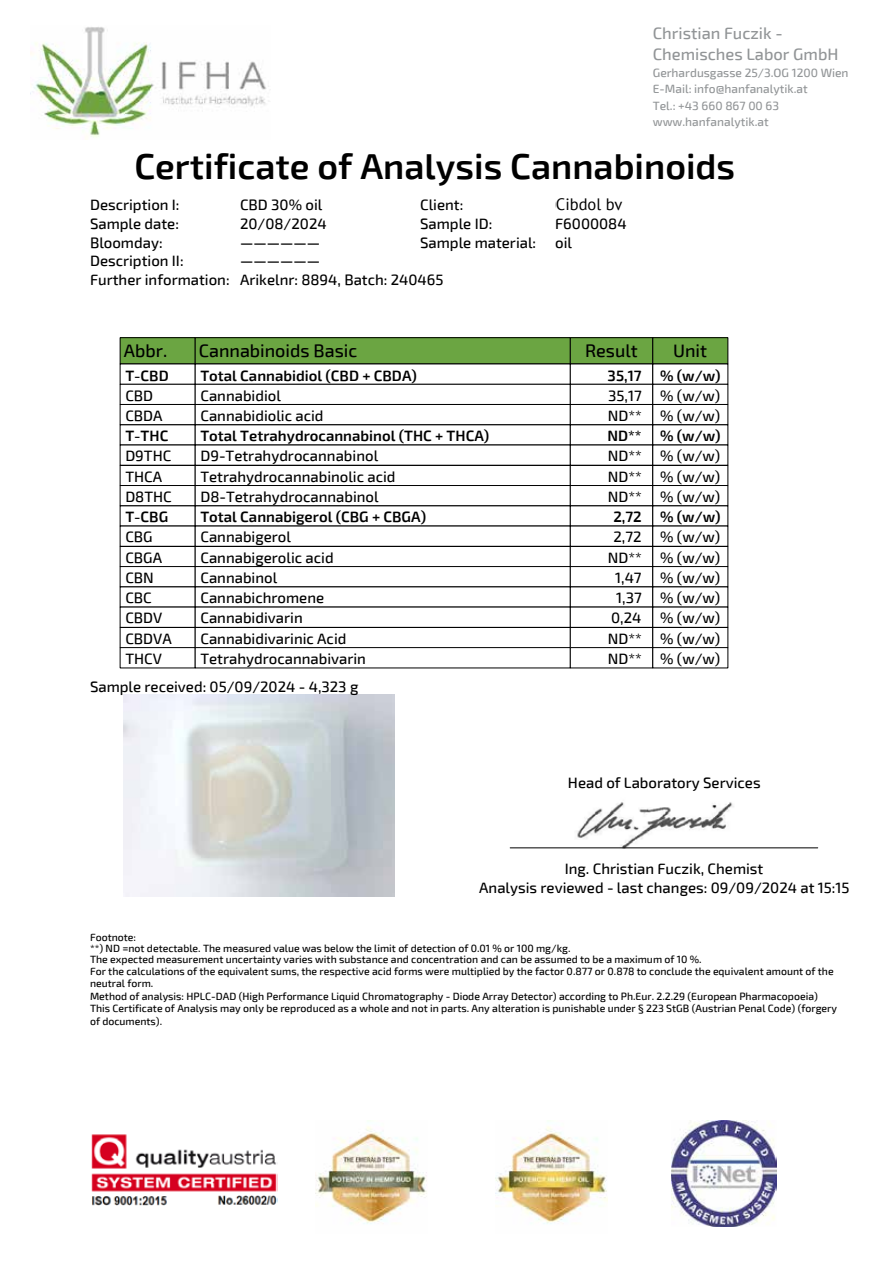
<style>
.page{position:relative;width:893px;height:1263px;background:#fff}
.page>*{position:absolute;margin:0;border:0;box-sizing:border-box;transform-origin:0 0}
.t1{font:600 36px "Exo 2";color:#000}
.t2{font:500 18px "Exo 2";color:#000}
.t3{font:500 16.5px/21px "Exo 2";color:#929597}
.t4{font:16.5px "PT Sans";color:#000}
.t5{font:500 15px/18.8px "Exo 2";color:#000}
.t6{font:600 15px "Exo 2";color:#000}
.t7{font:500 12px/16.5px "Exo 2";color:#929597}
.t8{font:500 10.5px/11.2px "Exo 2";color:#000}
</style>
<div class="page">
<img style="left:30px;top:27px;width:239px;height:111px">
<div style="left:120px;top:338px;width:75px;height:26px;background:#6ba542"></div>
<div style="left:120px;top:338px;width:75px;height:26px;border:1px solid #000"></div>
<div style="left:195px;top:338px;width:375px;height:26px;background:#6ba542"></div>
<div style="left:195px;top:338px;width:375px;height:26px;border:1px solid #000"></div>
<div style="left:570px;top:338px;width:83px;height:26px;background:#6ba542"></div>
<div style="left:570px;top:338px;width:83px;height:26px;border:1px solid #000"></div>
<div style="left:653px;top:338px;width:75px;height:26px;background:#6ba542"></div>
<div style="left:653px;top:338px;width:75px;height:26px;border:1px solid #000"></div>
<div style="left:120px;top:384px;width:75px;height:21px;border:1px solid #000"></div>
<div style="left:195px;top:384px;width:375px;height:21px;border:1px solid #000"></div>
<div style="left:570px;top:384px;width:83px;height:21px;border:1px solid #000"></div>
<div style="left:653px;top:384px;width:75px;height:21px;border:1px solid #000"></div>
<div style="left:120px;top:404px;width:75px;height:21px;border:1px solid #000"></div>
<div style="left:195px;top:404px;width:375px;height:21px;border:1px solid #000"></div>
<div style="left:570px;top:404px;width:83px;height:21px;border:1px solid #000"></div>
<div style="left:653px;top:404px;width:75px;height:21px;border:1px solid #000"></div>
<div style="left:120px;top:465px;width:75px;height:21px;border:1px solid #000"></div>
<div style="left:195px;top:465px;width:375px;height:21px;border:1px solid #000"></div>
<div style="left:570px;top:465px;width:83px;height:21px;border:1px solid #000"></div>
<div style="left:653px;top:465px;width:75px;height:21px;border:1px solid #000"></div>
<div style="left:120px;top:485px;width:75px;height:21px;border:1px solid #000"></div>
<div style="left:195px;top:485px;width:375px;height:21px;border:1px solid #000"></div>
<div style="left:570px;top:485px;width:83px;height:21px;border:1px solid #000"></div>
<div style="left:653px;top:485px;width:75px;height:21px;border:1px solid #000"></div>
<div style="left:120px;top:546px;width:75px;height:21px;border:1px solid #000"></div>
<div style="left:195px;top:546px;width:375px;height:21px;border:1px solid #000"></div>
<div style="left:570px;top:546px;width:83px;height:21px;border:1px solid #000"></div>
<div style="left:653px;top:546px;width:75px;height:21px;border:1px solid #000"></div>
<div style="left:120px;top:566px;width:75px;height:21px;border:1px solid #000"></div>
<div style="left:195px;top:566px;width:375px;height:21px;border:1px solid #000"></div>
<div style="left:570px;top:566px;width:83px;height:21px;border:1px solid #000"></div>
<div style="left:653px;top:566px;width:75px;height:21px;border:1px solid #000"></div>
<div style="left:120px;top:627px;width:75px;height:21px;border:1px solid #000"></div>
<div style="left:195px;top:627px;width:375px;height:21px;border:1px solid #000"></div>
<div style="left:570px;top:627px;width:83px;height:21px;border:1px solid #000"></div>
<div style="left:653px;top:627px;width:75px;height:21px;border:1px solid #000"></div>
<div style="left:120px;top:647px;width:75px;height:21px;border:1px solid #000"></div>
<div style="left:195px;top:647px;width:375px;height:21px;border:1px solid #000"></div>
<div style="left:570px;top:647px;width:83px;height:21px;border:1px solid #000"></div>
<div style="left:653px;top:647px;width:75px;height:21px;border:1px solid #000"></div>
<img style="left:570px;top:802px;width:170px;height:47px">
<hr style="left:510px;top:847px;width:308px;height:1px;background:#000">
<img style="left:91px;top:1134px;width:187px;height:72px">
<img style="left:315px;top:1126px;width:112px;height:98px">
<img style="left:495px;top:1126px;width:113px;height:98px">
<img style="left:671px;top:1121px;width:106px;height:105px">
<p class="t3" style="left:653px;top:23px;width:187px">Christian Fuczik -<br>Chemisches Labor GmbH</p>
<p class="t7" style="left:653px;top:64px;width:197px">Gerhardusgasse 25/3.OG 1200 Wien<br>E-Mail: info@hanfanalytik.at<br>Tel.: +43 660 867 00 63 www.hanfanalytik.at</p>
<h1 class="t1" style="left:134px;top:145px;width:602px">Certificate of Analysis Cannabinoids</h1>
<p class="t5" style="left:90px;top:196px;width:91px">Description I:</p>
<p class="t5" style="left:240px;top:196px;width:84px">CBD 30% oil</p>
<p class="t5" style="left:420px;top:196px;width:45px">Client:</p>
<p class="t5" style="left:90px;top:215px;width:90px">Sample date:</p>
<p class="t5" style="left:240px;top:215px;width:88px">20/08/2024</p>
<p class="t5" style="left:420px;top:215px;width:74px">Sample ID:</p>
<p class="t5" style="left:555px;top:215px;width:73px">F6000084</p>
<p class="t5" style="left:90px;top:233px;width:74px">Bloomday:</p>
<p class="t5" style="left:240px;top:233px;width:81px">——————</p>
<p class="t5" style="left:420px;top:233px;width:118px">Sample material:</p>
<p class="t5" style="left:555px;top:233px;width:18px">oil</p>
<p class="t5" style="left:90px;top:252px;width:95px">Description II:</p>
<p class="t4" style="left:556px;top:194px;width:68px">Cibdol bv</p>
<p class="t5" style="left:90px;top:252px;width:355px;text-indent:150px">——————<br>Further information: Arikelnr: 8894, Batch: 240465</p>
<p class="t2" style="left:124px;top:340px;width:45px">Abbr.</p>
<p class="t2" style="left:199px;top:340px;width:160px">Cannabinoids Basic</p>
<p class="t2" style="left:585px;top:340px;width:54px">Result</p>
<p class="t2" style="left:673px;top:340px;width:36px">Unit</p>
<p class="t6" style="left:125px;top:366px;width:45px">T-CBD</p>
<p class="t6" style="left:200px;top:366px;width:218px">Total Cannabidiol (CBD + CBDA)</p>
<p class="t6" style="left:608px;top:366px;width:115px">35,17 % (w/w)</p>
<p class="t5" style="left:125px;top:386px;width:29px">CBD</p>
<p class="t5" style="left:200px;top:386px;width:82px">Cannabidiol</p>
<p class="t5" style="left:608px;top:386px;width:114px">35,17 % (w/w)</p>
<p class="t5" style="left:125px;top:406px;width:39px">CBDA</p>
<p class="t5" style="left:200px;top:406px;width:125px">Cannabidiolic acid</p>
<p class="t5" style="left:608px;top:406px;width:114px">ND** % (w/w)</p>
<p class="t6" style="left:125px;top:427px;width:45px">T-THC</p>
<p class="t6" style="left:200px;top:427px;width:290px">Total Tetrahydrocannabinol (THC + THCA)</p>
<p class="t6" style="left:607px;top:427px;width:115px">ND** % (w/w)</p>
<p class="t5" style="left:125px;top:447px;width:47px">D9THC</p>
<p class="t5" style="left:200px;top:447px;width:179px">D9-Tetrahydrocannabinol</p>
<p class="t5" style="left:608px;top:447px;width:114px">ND** % (w/w)</p>
<p class="t5" style="left:125px;top:467px;width:38px">THCA</p>
<p class="t5" style="left:200px;top:467px;width:197px">Tetrahydrocannabinolic acid</p>
<p class="t5" style="left:608px;top:467px;width:114px">ND** % (w/w)</p>
<p class="t5" style="left:125px;top:488px;width:48px">D8THC</p>
<p class="t5" style="left:200px;top:488px;width:180px">D8-Tetrahydrocannabinol</p>
<p class="t5" style="left:608px;top:488px;width:114px">ND** % (w/w)</p>
<p class="t6" style="left:125px;top:508px;width:44px">T-CBG</p>
<p class="t6" style="left:200px;top:508px;width:227px">Total Cannabigerol (CBG + CBGA)</p>
<p class="t6" style="left:613px;top:508px;width:109px">2,72 % (w/w)</p>
<p class="t5" style="left:125px;top:528px;width:29px">CBG</p>
<p class="t5" style="left:200px;top:528px;width:92px">Cannabigerol</p>
<p class="t5" style="left:613px;top:528px;width:108px">2,72 % (w/w)</p>
<p class="t5" style="left:125px;top:548px;width:38px">CBGA</p>
<p class="t5" style="left:200px;top:548px;width:135px">Cannabigerolic acid</p>
<p class="t5" style="left:608px;top:548px;width:114px">ND** % (w/w)</p>
<p class="t5" style="left:125px;top:569px;width:30px">CBN</p>
<p class="t5" style="left:200px;top:569px;width:78px">Cannabinol</p>
<p class="t5" style="left:615px;top:569px;width:107px">1,47 % (w/w)</p>
<p class="t5" style="left:125px;top:589px;width:28px">CBC</p>
<p class="t5" style="left:200px;top:589px;width:125px">Cannabichromene</p>
<p class="t5" style="left:616px;top:589px;width:106px">1,37 % (w/w)</p>
<p class="t5" style="left:125px;top:609px;width:39px">CBDV</p>
<p class="t5" style="left:200px;top:609px;width:104px">Cannabidivarin</p>
<p class="t5" style="left:611px;top:609px;width:111px">0,24 % (w/w)</p>
<p class="t5" style="left:125px;top:629px;width:48px">CBDVA</p>
<p class="t5" style="left:200px;top:629px;width:147px">Cannabidivarinic Acid</p>
<p class="t5" style="left:608px;top:629px;width:114px">ND** % (w/w)</p>
<p class="t5" style="left:125px;top:650px;width:38px">THCV</p>
<p class="t5" style="left:200px;top:650px;width:167px">Tetrahydrocannabivarin</p>
<p class="t5" style="left:608px;top:650px;width:114px">ND** % (w/w)</p>
<p class="t5" style="left:90px;top:677px;width:270px">Sample received: 05/09/2024 - 4,323 g</p>
<p class="t5" style="left:568px;top:773px;width:194px">Head of Laboratory Services</p>
<p class="t5" style="left:479px;top:860px;width:372px;text-align:center">Ing. Christian Fuczik, Chemist<br>Analysis reviewed - last changes: 09/09/2024 at 15:15</p>
<p class="t8" style="left:90px;top:932px;width:745px">Footnote:<br>**) ND =not detectable. The measured value was below the limit of detection of 0.01 % or 100 mg/kg.<br>The expected measurement uncertainty varies with substance and concentration and can be assumed to be a maximum of 10 %.<br>For the calculations of the equivalent sums, the respective acid forms were multiplied by the factor 0.877 or 0.878 to conclude the equivalent amount of the</p>
<p class="t8" style="left:90px;top:977px;width:749px;line-height:12.6px">neutral form.<br>Method of analysis: HPLC-DAD (High Performance Liquid Chromatography - Diode Array Detector) according to Ph.Eur. 2.2.29 (European Pharmacopoeia)<br>This Certificate of Analysis may only be reproduced as a whole and not in parts. Any alteration is punishable under § 223 StGB (Austrian Penal Code) (forgery of documents).</p>
</div>
